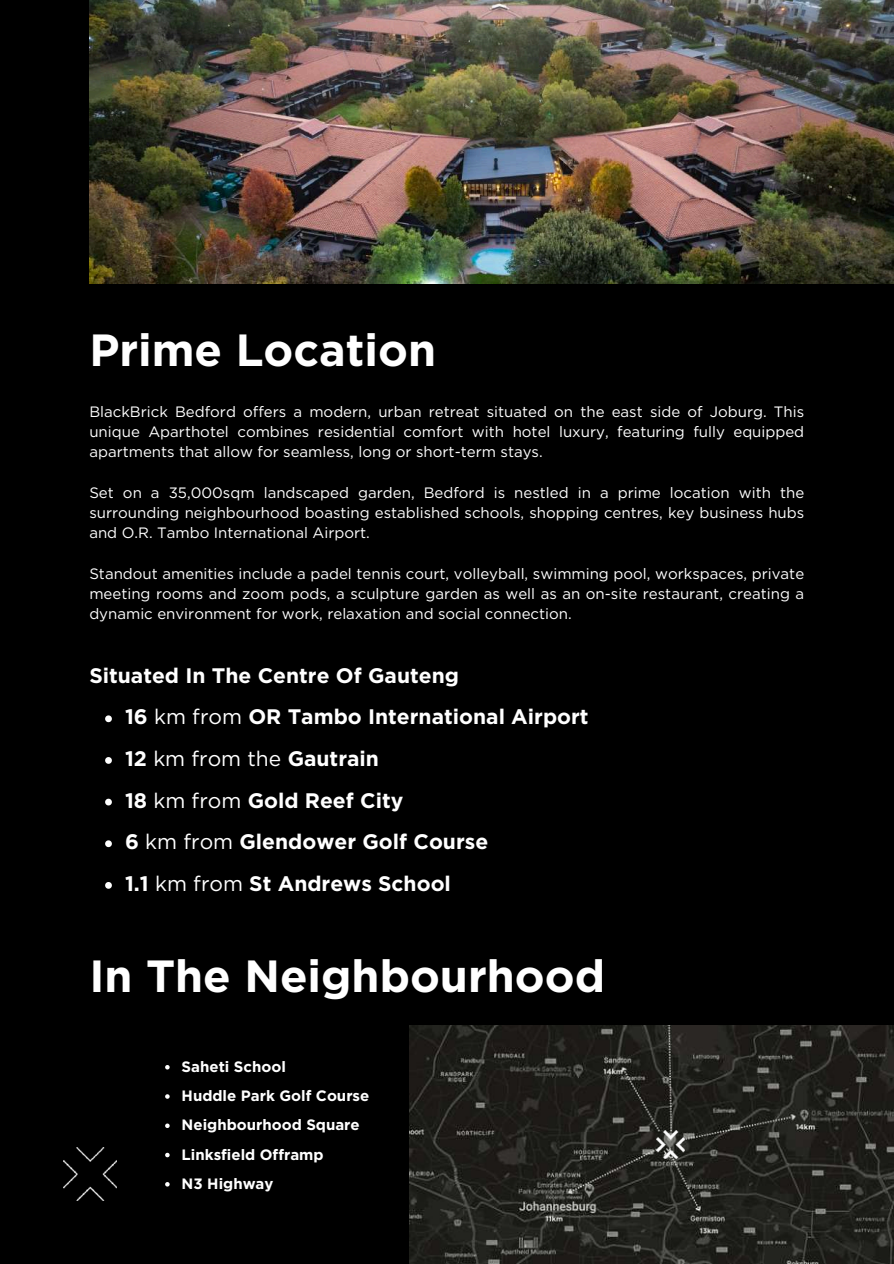
<style>
.page{position:relative;width:894px;height:1264px;background:#fff}
.page>*{position:absolute;margin:0;border:0;box-sizing:border-box;transform-origin:0 0}
.t1{font:700 45px "Gotham";color:#fff}
.t2{font:700 21px/41.7px "Gotham";color:#fff}
.t3{font:15px/20.2px "Gotham";color:#fff;text-align:justify}
.t4{font:700 15px/29.2px "Gotham";color:#fff}
.s1{font-weight:400}
</style>
<div class="page">
<div style="left:0;top:0;width:893px;height:1263px;background:#000"></div>
<img style="left:63px;top:1147px;width:53px;height:53px">
<img style="left:89px;top:0;width:804px;height:283px">
<img style="left:410px;top:1025px;width:483px;height:238px">
<img style="left:656px;top:1130px;width:28px;height:28px">
<svg style="left:105px;top:715px;width:7px;height:7px"></svg>
<svg style="left:105px;top:757px;width:7px;height:6px"></svg>
<svg style="left:105px;top:798px;width:7px;height:7px"></svg>
<svg style="left:105px;top:840px;width:7px;height:7px"></svg>
<svg style="left:105px;top:882px;width:7px;height:6px"></svg>
<svg style="left:165px;top:1065px;width:5px;height:4px"></svg>
<svg style="left:165px;top:1094px;width:5px;height:4px"></svg>
<svg style="left:165px;top:1123px;width:5px;height:4px"></svg>
<svg style="left:165px;top:1152px;width:5px;height:5px"></svg>
<svg style="left:165px;top:1182px;width:5px;height:4px"></svg>
<h1 class="t1" style="left:89px;top:323px;width:348px">Prime Location</h1>
<p class="t3" style="left:89px;top:401px;width:716px">BlackBrick Bedford offers a modern, urban retreat situated on the east side of Joburg. This unique Aparthotel combines residential comfort with hotel luxury, featuring fully equipped apartments that allow for seamless, long or short-term stays.</p>
<p class="t3" style="left:89px;top:482px;width:716px">Set on a 35,000sqm landscaped garden, Bedford is nestled in a prime location with the surrounding neighbourhood boasting established schools, shopping centres, key business hubs and O.R. Tambo International Airport.</p>
<p class="t3" style="left:89px;top:563px;width:716px">Standout amenities include a padel tennis court, volleyball, swimming pool, workspaces, private meeting rooms and zoom pods, a sculpture garden as well as an on-site restaurant, creating a dynamic environment for work, relaxation and social connection.</p>
<h2 class="t2" style="left:125px;top:654px;width:465px;text-indent:-36px">Situated In The Centre Of Gauteng<br>16 <span class="s1">km from</span> OR Tambo International Airport<br>12 <span class="s1">km from the</span> Gautrain<br>18 <span class="s1">km from</span> Gold Reef City<br>6 <span class="s1">km from</span> Glendower Golf Course<br>1.1 <span class="s1">km from</span> St Andrews School</h2>
<h1 class="t1" style="left:89px;top:948px;width:517px">In The Neighbourhood</h1>
<p class="t4" style="left:181px;top:1051px;width:189px">Saheti School<br>Huddle Park Golf Course<br>Neighbourhood Square<br>Linksfield Offramp<br>N3 Highway</p>
</div>
